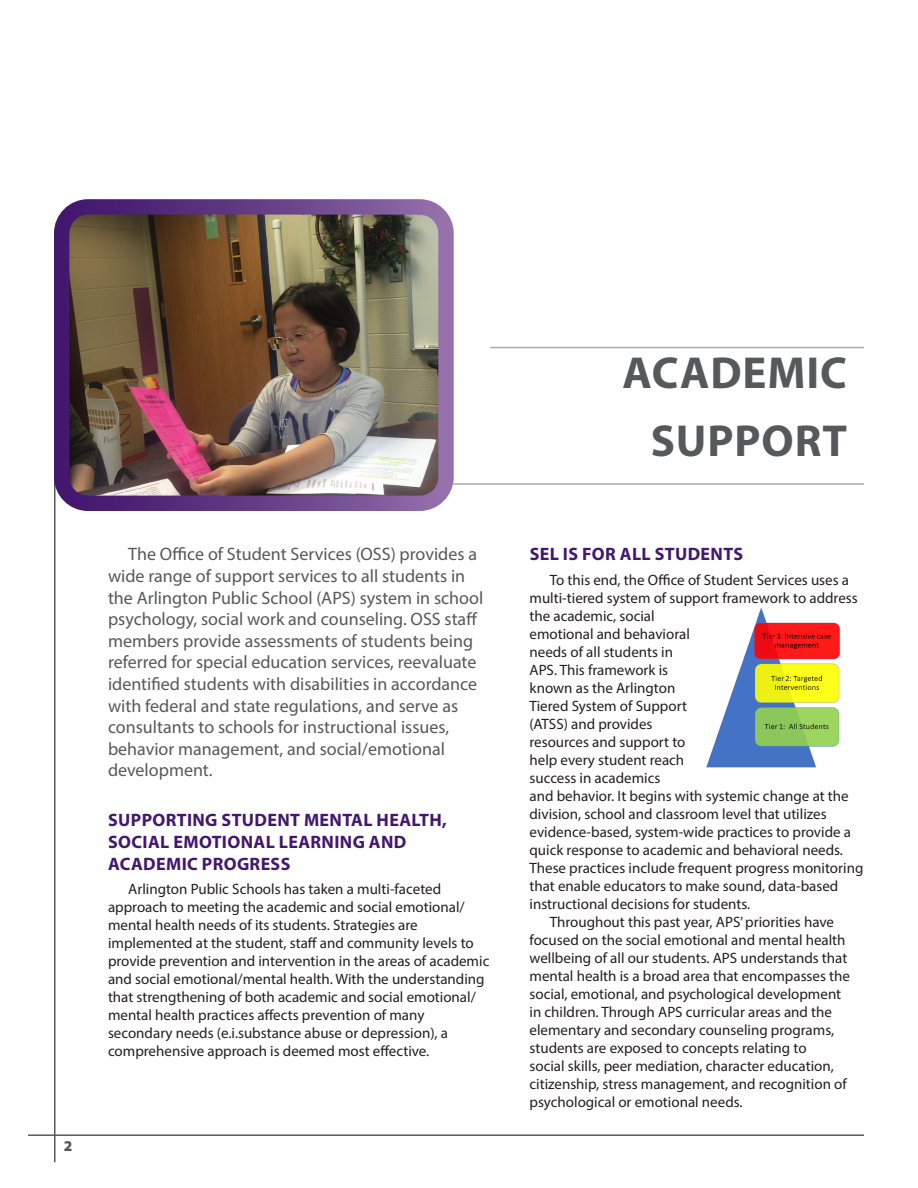
<style>
.page{position:relative;width:918px;height:1188px;background:#fff}
.page>*{position:absolute;margin:0;border:0;box-sizing:border-box;transform-origin:0 0}
.header2{font:700 45px "Myriad Pro";letter-spacing:.02em;color:#57585a}
.intro{font:18px/21.6px "Myriad Pro";color:#57585a}
.header-color{font:700 18px/21.6px "Myriad Pro";letter-spacing:.02em;color:#43176e}
.t1{font:15px/18px "Myriad Pro";color:#231f20}
.t2{font:900 15px "Myriad Pro";color:#57585a}
</style>
<div class="page">
<hr style="left:54px;top:326px;width:2px;height:836px;background:#57585a">
<hr style="left:28px;top:1134px;width:836px;height:2px;background:#57585a">
<hr style="left:401px;top:483px;width:463px;height:2px;background:#a8a9ad">
<img style="left:70px;top:215px;width:368px;height:280px">
<div style="left:54px;top:199px;width:400px;height:312px;border:15px solid #fff;border-radius:26px"></div>
<hr style="left:490px;top:347px;width:374px;height:1px;background:#a8a9ad">
<img style="left:706px;top:607px;width:134px;height:161px">
<p class="t2" style="left:64px;top:1136px;width:10px">2</p>
<p class="intro" style="left:108px;top:543px;width:377px;text-indent:20px">The Office of Student Services (OSS) provides a wide range of support services to all students in the Arlington Public School (APS) system in school psychology, social work and counseling. OSS staff members provide assessments of students being referred for special education services, reevaluate identified students with disabilities in accordance with federal and state regulations, and serve as consultants to schools for instructional issues, behavior management, and social/emotional development.</p>
<p class="header-color" style="left:108px;top:810px;width:340px">SUPPORTING STUDENT MENTAL HEALTH,<br>SOCIAL EMOTIONAL LEARNING AND<br>ACADEMIC PROGRESS</p>
<p class="t1" style="left:108px;top:880px;width:383px;text-indent:20px">Arlington Public Schools has taken a multi-faceted approach to meeting the academic and social emotional/ mental health needs of its students. Strategies are implemented at the student, staff and community levels to provide prevention and intervention in the areas of academic and social emotional/mental health. With the understanding that strengthening of both academic and social emotional/ mental health practices affects prevention of many secondary needs (e.i.substance abuse or depression), a comprehensive approach is deemed most effective.</p>
<p class="header2" style="left:623px;top:348px;width:226px">ACADEMIC</p>
<p class="header2" style="left:651px;top:415px;width:198px">SUPPORT</p>
<p class="header-color" style="left:530px;top:544px;width:215px">SEL IS FOR ALL STUDENTS</p>
<p class="t1" style="left:530px;top:571px;width:335px;text-indent:20px">To this end, the Office of Student Services uses a multi-tiered system of support framework to address the academic, social<br>emotional and behavioral<br>needs of all students in<br>APS. This framework is<br>known as the Arlington<br>Tiered System of Support<br>(ATSS) and provides<br>resources and support to<br>help every student reach<br>success in academics<br>and behavior. It begins with systemic change at the division, school and classroom level that utilizes evidence-based, system-wide practices to provide a quick response to academic and behavioral needs.<br>These practices include frequent progress monitoring that enable educators to make sound, data-based instructional decisions for students.</p>
<p class="t1" style="left:530px;top:913px;width:322px;text-indent:20px">Throughout this past year, APS’ priorities have focused on the social emotional and mental health wellbeing of all our students. APS understands that mental health is a broad area that encompasses the social, emotional, and psychological development in children. Through APS curricular areas and the elementary and secondary counseling programs, students are exposed to concepts relating to<br>social skills, peer mediation, character education, citizenship, stress management, and recognition of psychological or emotional needs.</p>
</div>
